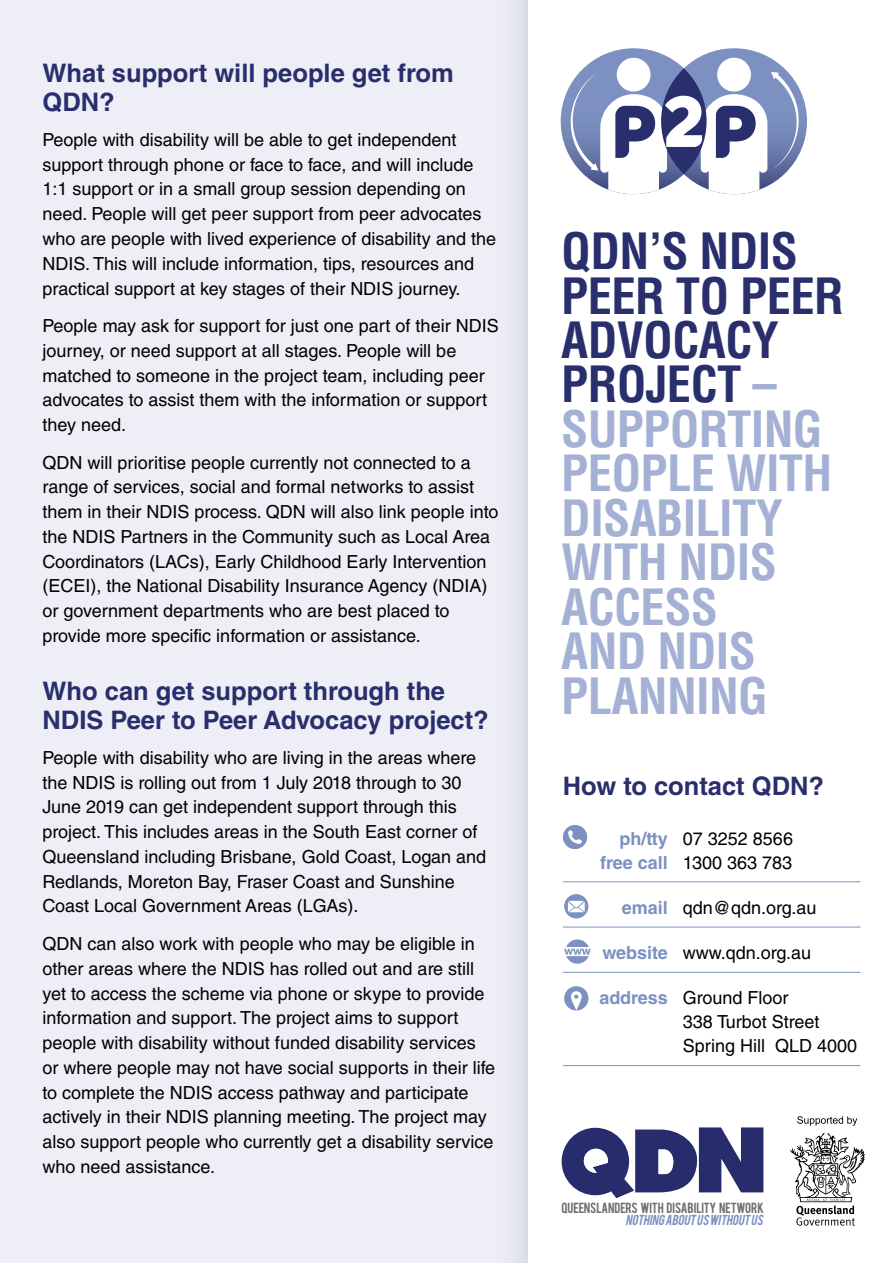
<style>
.page{position:relative;width:893px;height:1263px;background:#fff}
.page>*{position:absolute;margin:0;border:0;box-sizing:border-box;transform-origin:0 0}
.t1{font:700 condensed 48.75px/44.5px "Helvetica LT Std";letter-spacing:-.015em;color:#a4b1d4}
.t2{font:700 25.5px/28.5px "Helvetica LT Std";color:#292e6c}
.t3{font:18px/24.8px "Helvetica LT Std";color:#000}
.t4{font:11.55px "Bebas";letter-spacing:-.005em;color:#6d6e70}
.t5{font:italic 11.4px "Bebas";color:#7c91c1}
.s1{color:#292e6c}
.s2{font-weight:700;color:#7c91c1}
</style>
<div class="page">
<div style="left:0;top:0;width:527px;height:1263px;background:#edeef6"></div>
<div style="left:477px;top:0;width:50px;height:1263px;background:linear-gradient(to right,#f1f2f9,#e1e2ed)"></div>
<svg style="left:562px;top:1127px;width:201px;height:71px"></svg>
<svg style="left:561px;top:48px;width:146px;height:146px;background:#7e93c1"></svg>
<svg style="left:661px;top:48px;width:146px;height:146px;background:#7e92c1"></svg>
<div style="left:617px;top:58px;width:33px;height:34px;background:#fff;border-radius:50%"></div>
<div style="left:717px;top:58px;width:34px;height:34px;background:#fff;border-radius:50%"></div>
<svg style="left:570px;top:72px;width:229px;height:122px"></svg>
<hr style="left:563px;top:881px;width:297px;height:1px;background:#7c91c1">
<hr style="left:563px;top:927px;width:297px;height:1px;background:#7c91c1">
<hr style="left:563px;top:972px;width:297px;height:1px;background:#7c91c1">
<hr style="left:563px;top:1065px;width:297px;height:1px;background:#7c91c1">
<div style="left:563px;top:825px;width:24px;height:24px;background:#7c91c1;border-radius:50%"></div>
<svg style="left:568px;top:830px;width:14px;height:14px"></svg>
<svg style="left:564px;top:894px;width:24px;height:24px"></svg>
<svg style="left:568px;top:901px;width:17px;height:11px"></svg>
<svg style="left:564px;top:939px;width:27px;height:25px"></svg>
<div style="left:564px;top:986px;width:25px;height:24px;background:#7c91c1;border-radius:50%"></div>
<svg style="left:571px;top:991px;width:11px;height:19px"></svg>
<svg style="left:790px;top:1133px;width:75px;height:93px"></svg>
<svg style="left:797px;top:1116px;width:60px;height:10px"></svg>
<h2 class="t2" style="left:43px;top:58px;width:413px">What support will people get from<br>QDN?</h2>
<p class="t3" style="left:43px;top:127px;width:455px">People with disability will be able to get independent support through phone or face to face, and will include 1:1 support or in a small group session depending on need. People will get peer support from peer advocates who are people with lived experience of disability and the NDIS. This will include information, tips, resources and practical support at key stages of their NDIS journey.</p>
<p class="t3" style="left:43px;top:313px;width:458px">People may ask for support for just one part of their NDIS journey, or need support at all stages. People will be matched to someone in the project team, including peer advocates to assist them with the information or support they need.</p>
<p class="t3" style="left:43px;top:450px;width:458px">QDN will prioritise people currently not connected to a range of services, social and formal networks to assist them in their NDIS process. QDN will also link people into the NDIS Partners in the Community such as Local Area Coordinators (LACs), Early Childhood Early Intervention (ECEI), the National Disability Insurance Agency (NDIA) or government departments who are best placed to provide more specific information or assistance.</p>
<h2 class="t2" style="left:43px;top:676px;width:448px">Who can get support through the<br>NDIS Peer to Peer Advocacy project?</h2>
<p class="t3" style="left:43px;top:745px;width:445px">People with disability who are living in the areas where the NDIS is rolling out from 1 July 2018 through to 30<br>June 2019 can get independent support through this project. This includes areas in the South East corner of Queensland including Brisbane, Gold Coast, Logan and Redlands, Moreton Bay, Fraser Coast and Sunshine Coast Local Government Areas (LGAs).</p>
<p class="t3" style="left:43px;top:931px;width:454px">QDN can also work with people who may be eligible in other areas where the NDIS has rolled out and are still yet to access the scheme via phone or skype to provide information and support. The project aims to support people with disability without funded disability services or where people may not have social supports in their life to complete the NDIS access pathway and participate actively in their NDIS planning meeting. The project may also support people who currently get a disability service who need assistance.</p>
<h1 class="t1" style="left:561px;top:229px;width:284px"><span class="s1">QDN’S NDIS<br>PEER TO PEER<br>ADVOCACY<br>PROJECT</span> –<br>SUPPORTING<br>PEOPLE WITH<br>DISABILITY<br>WITH NDIS<br>ACCESS<br>AND NDIS<br>PLANNING</h1>
<h2 class="t2" style="left:563px;top:771px;width:263px">How to contact QDN?</h2>
<p class="t3" style="left:600px;top:826px;width:194px;line-height:24px;text-align:right"><span class="s2">ph/tty</span> 07 3252 8566 <span class="s2">free call</span> 1300 363 783</p>
<p class="t3" style="left:622px;top:895px;width:196px"><span class="s2">email</span> qdn@qdn.org.au</p>
<p class="t3" style="left:602px;top:940px;width:210px"><span class="s2">website</span> www.qdn.org.au</p>
<p class="t3" style="left:683px;top:986px;width:176px;line-height:24px;text-indent:-83px"><span class="s2">address</span> Ground Floor<br>338 Turbot Street<br>Spring Hill QLD 4000</p>
<p class="t4" style="left:561px;top:1199px;width:204px">QUEENSLANDERS WITH DISABILITY NETWORK</p>
<p class="t5" style="left:625px;top:1211px;width:142px">NOTHINGABOUTUSWITHOUTUS</p>
</div>
